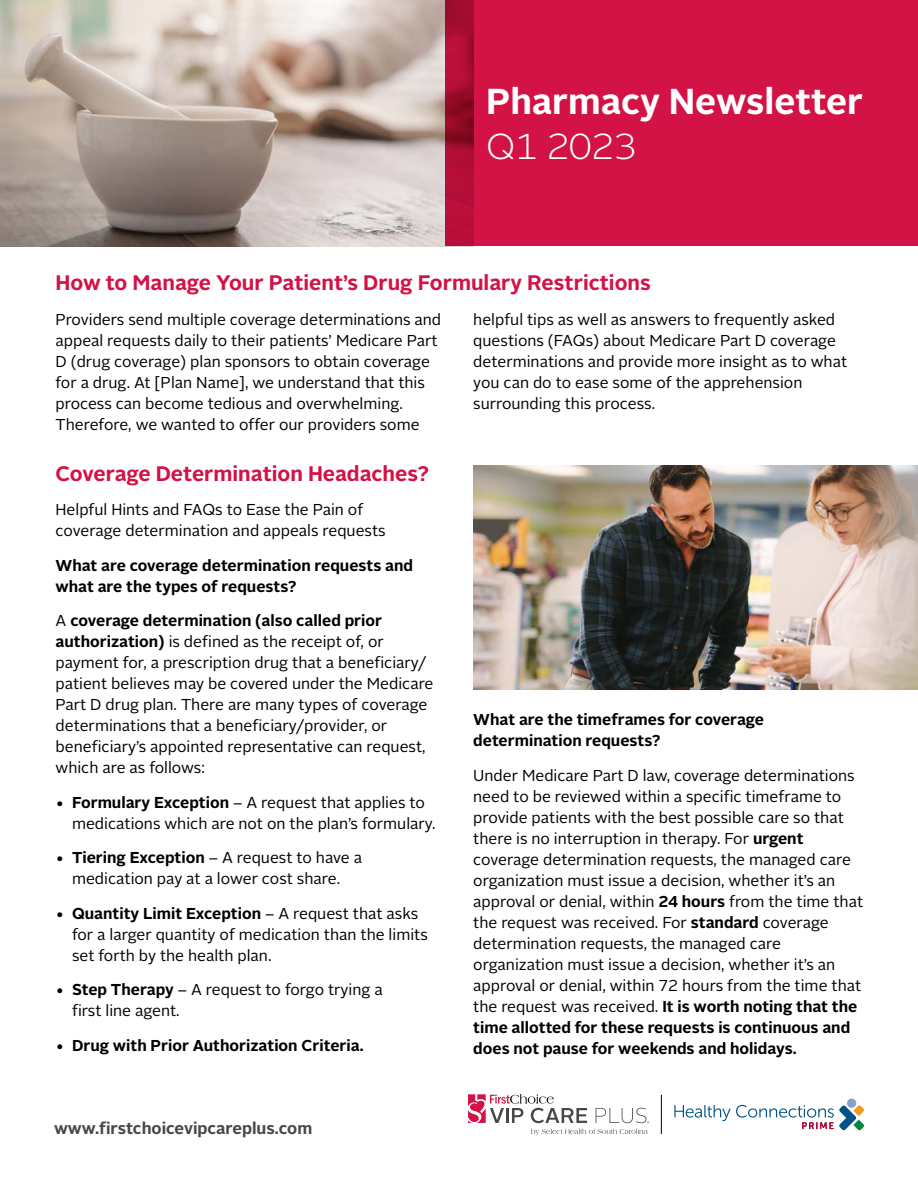
<style>
.page{position:relative;width:918px;height:1188px;background:#fff}
.page>*{position:absolute;margin:0;border:0;box-sizing:border-box;transform-origin:0 0}
.t1{font:700 36px "Alright Sans";color:#fff}
.t2{font:300 36px "Alright Sans";color:#fff}
.headline{font:700 21px "Alright Sans";color:#d31245}
.t3{font:700 16.5px "Alright Sans";color:#48484a}
.body{font:15.75px/21px "Alright Sans";color:#000}
.bold{font:700 15.75px/21px "Alright Sans";color:#000}
.s1{font-weight:700}
</style>
<div class="page">
<img style="left:0;top:0;width:446px;height:246px">
<div style="left:446px;top:0;width:472px;height:246px;background:#d31245"></div>
<img style="left:473px;top:465px;width:445px;height:225px">
<div style="left:847px;top:1099px;width:9px;height:9px;background:#83a2c6;border-radius:50%"></div>
<svg style="left:674px;top:1105px;width:190px;height:25px"></svg>
<hr style="left:661px;top:1095px;width:1px;height:39px;background:#000">
<svg style="left:531px;top:1129px;width:116px;height:6px"></svg>
<svg style="left:468px;top:1094px;width:119px;height:29px"></svg>
<svg style="left:596px;top:1108px;width:53px;height:15px"></svg>
<p class="t1" style="left:486px;top:77px;width:379px">Pharmacy Newsletter</p>
<p class="t2" style="left:486px;top:123px;width:152px">Q1 2023</p>
<p class="headline" style="left:56px;top:268px;width:597px">How to Manage Your Patient’s Drug Formulary Restrictions</p>
<p class="body" style="left:56px;top:309px;width:387px">Providers send multiple coverage determinations and appeal requests daily to their patients’ Medicare Part D (drug coverage) plan sponsors to obtain coverage for a drug. At [Plan Name], we understand that this process can become tedious and overwhelming.<br>Therefore, we wanted to offer our providers some</p>
<p class="body" style="left:473px;top:309px;width:375px">helpful tips as well as answers to frequently asked questions (FAQs) about Medicare Part D coverage determinations and provide more insight as to what you can do to ease some of the apprehension surrounding this process.</p>
<p class="headline" style="left:56px;top:459px;width:375px">Coverage Determination Headaches?</p>
<p class="body" style="left:56px;top:500px;width:332px">Helpful Hints and FAQs to Ease the Pain of coverage determination and appeals requests</p>
<p class="bold" style="left:56px;top:555px;width:359px">What are coverage determination requests and what are the types of requests?</p>
<p class="body" style="left:56px;top:611px;width:380px">A <span class="s1">coverage determination (also called prior authorization)</span> is defined as the receipt of, or payment for, a prescription drug that a beneficiary/ patient believes may be covered under the Medicare Part D drug plan. There are many types of coverage determinations that a beneficiary/provider, or beneficiary’s appointed representative can request, which are as follows:</p>
<p class="body" style="left:72px;top:792px;width:365px;text-indent:-16px"><span class="s1">• Formulary Exception</span> – A request that applies to medications which are not on the plan’s formulary.</p>
<p class="body" style="left:56px;top:848px;width:308px;text-align:center"><span class="s1">• Tiering Exception</span> – A request to have a medication pay at a lower cost share.</p>
<p class="body" style="left:72px;top:903px;width:357px;text-indent:-16px"><span class="s1">• Quantity Limit Exception</span> – A request that asks for a larger quantity of medication than the limits set forth by the health plan.</p>
<p class="body" style="left:72px;top:980px;width:312px;text-indent:-16px"><span class="s1">• Step Therapy</span> – A request to forgo trying a first line agent.</p>
<p class="bold" style="left:56px;top:1035px;width:310px">• Drug with Prior Authorization Criteria.</p>
<p class="bold" style="left:473px;top:709px;width:292px">What are the timeframes for coverage determination requests?</p>
<p class="body" style="left:473px;top:765px;width:391px">Under Medicare Part D law, coverage determinations need to be reviewed within a specific timeframe to provide patients with the best possible care so that there is no interruption in therapy. For <span class="s1">urgent </span>coverage determination requests, the managed care organization must issue a decision, whether it’s an approval or denial, within <span class="s1">24 hours</span> from the time that the request was received. For <span class="s1">standard</span> coverage determination requests, the managed care organization must issue a decision, whether it’s an approval or denial, within 72 hours from the time that the request was received. <span class="s1">It is worth noting that the time allotted for these requests is continuous and does not pause for weekends and holidays.</span></p>
<p class="t3" style="left:54px;top:1117px;width:260px">www.firstchoicevipcareplus.com</p>
</div>
